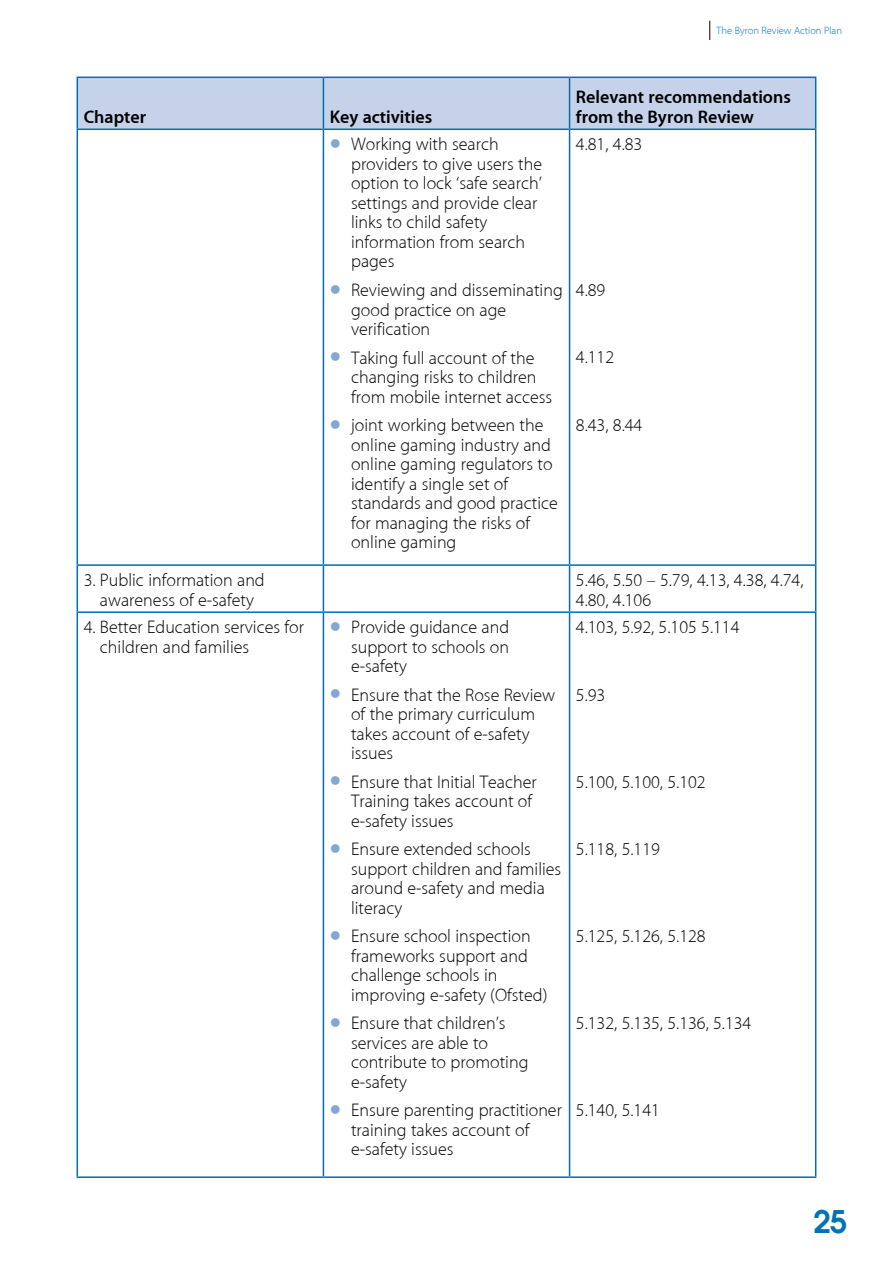
<style>
.page{position:relative;width:893px;height:1263px;background:#fff}
.page>*{position:absolute;margin:0;border:0;box-sizing:border-box;transform-origin:0 0}
.t1{font:600 31.05px "Avant Garde";color:#0073b7}
.t2{font:18px/19.5px "Myriad MM Light";color:#000}
.t3{font:700 18px/19.5px "Myriad MM Semi";color:#000}
.t4{font:10.5px "Myriad MM Light";color:#0073b7}
.s1{color:#83a6d3}
</style>
<div class="page">
<svg style="left:709px;top:21px;width:1px;height:19px"></svg>
<div style="left:78px;top:78px;width:737px;height:51px;background:#c5d2e9"></div>
<hr style="left:77px;top:77px;width:246px;height:1px;background:#006eb1">
<hr style="left:77px;top:78px;width:1px;height:51px;background:#006eb1">
<hr style="left:323px;top:77px;width:247px;height:1px;background:#006eb1">
<hr style="left:323px;top:78px;width:1px;height:51px;background:#006eb1">
<hr style="left:570px;top:77px;width:246px;height:1px;background:#006eb1">
<hr style="left:569px;top:78px;width:1px;height:51px;background:#006eb1">
<hr style="left:815px;top:78px;width:1px;height:51px;background:#006eb1">
<hr style="left:77px;top:129px;width:246px;height:1px;background:#006eb1">
<hr style="left:77px;top:130px;width:1px;height:434px;background:#006eb1">
<hr style="left:323px;top:129px;width:247px;height:1px;background:#006eb1">
<hr style="left:323px;top:130px;width:1px;height:434px;background:#006eb1">
<hr style="left:570px;top:129px;width:246px;height:1px;background:#006eb1">
<hr style="left:569px;top:130px;width:1px;height:434px;background:#006eb1">
<hr style="left:815px;top:130px;width:1px;height:434px;background:#006eb1">
<hr style="left:77px;top:564px;width:246px;height:2px;background:#006eb1">
<hr style="left:77px;top:566px;width:1px;height:45px;background:#006eb1">
<hr style="left:323px;top:564px;width:247px;height:2px;background:#006eb1">
<hr style="left:323px;top:566px;width:1px;height:45px;background:#006eb1">
<hr style="left:570px;top:564px;width:246px;height:2px;background:#006eb1">
<hr style="left:569px;top:566px;width:1px;height:45px;background:#006eb1">
<hr style="left:815px;top:566px;width:1px;height:45px;background:#006eb1">
<hr style="left:77px;top:611px;width:246px;height:2px;background:#006eb1">
<hr style="left:77px;top:613px;width:1px;height:563px;background:#006eb1">
<hr style="left:323px;top:611px;width:247px;height:2px;background:#006eb1">
<hr style="left:323px;top:613px;width:1px;height:563px;background:#006eb1">
<hr style="left:570px;top:611px;width:246px;height:2px;background:#006eb1">
<hr style="left:569px;top:613px;width:1px;height:563px;background:#006eb1">
<hr style="left:815px;top:613px;width:1px;height:563px;background:#006eb1">
<hr style="left:77px;top:1176px;width:246px;height:2px;background:#006eb1">
<hr style="left:323px;top:1176px;width:247px;height:2px;background:#006eb1">
<hr style="left:570px;top:1176px;width:246px;height:2px;background:#006eb1">
<p class="t4" style="left:717px;top:25px;width:127px">The Byron Review Action Plan</p>
<p class="t3" style="left:84px;top:108px;width:64px">Chapter</p>
<p class="t3" style="left:330px;top:108px;width:104px">Key activities</p>
<p class="t2" style="left:351px;top:136px;width:193px;text-indent:-21px"><span class="s1">●</span> Working with search providers to give users the option to lock ‘safe search’ settings and provide clear links to child safety information from search pages</p>
<p class="t2" style="left:351px;top:281px;width:213px;text-indent:-21px"><span class="s1">●</span> Reviewing and disseminating good practice on age verification</p>
<p class="t2" style="left:351px;top:349px;width:203px;text-indent:-21px"><span class="s1">●</span> Taking full account of the changing risks to children from mobile internet access</p>
<p class="t2" style="left:351px;top:416px;width:208px;text-indent:-21px"><span class="s1">●</span> joint working between the online gaming industry and online gaming regulators to identify a single set of standards and good practice for managing the risks of online gaming</p>
<p class="t3" style="left:576px;top:88px;width:216px">Relevant recommendations from the Byron Review</p>
<p class="t2" style="left:576px;top:136px;width:68px">4.81, 4.83</p>
<p class="t2" style="left:576px;top:281px;width:31px">4.89</p>
<p class="t2" style="left:576px;top:349px;width:40px">4.112</p>
<p class="t2" style="left:576px;top:416px;width:68px">8.43, 8.44</p>
<p class="t2" style="left:84px;top:571px;width:183px;text-align:center">3. Public information and awareness of e-safety</p>
<p class="t2" style="left:576px;top:571px;width:229px">5.46, 5.50 – 5.79, 4.13, 4.38, 4.74,<br>4.80, 4.106</p>
<p class="t2" style="left:100px;top:618px;width:206px;text-indent:-16px">4. Better Education services for children and families</p>
<p class="t2" style="left:351px;top:618px;width:160px;text-align:justify;text-indent:-21px"><span class="s1">●</span> Provide guidance and support to schools on e-safety</p>
<p class="t2" style="left:351px;top:686px;width:206px;text-indent:-21px"><span class="s1">●</span> Ensure that the Rose Review of the primary curriculum takes account of e-safety issues</p>
<p class="t2" style="left:351px;top:773px;width:187px;text-indent:-21px"><span class="s1">●</span> Ensure that Initial Teacher<br>Training takes account of e-safety issues</p>
<p class="t2" style="left:351px;top:840px;width:212px;text-indent:-21px"><span class="s1">●</span> Ensure extended schools support children and families around e-safety and media literacy</p>
<p class="t2" style="left:351px;top:927px;width:198px;text-indent:-21px"><span class="s1">●</span> Ensure school inspection frameworks support and challenge schools in improving e-safety (Ofsted)</p>
<p class="t2" style="left:351px;top:1014px;width:179px;text-indent:-21px"><span class="s1">●</span> Ensure that children’s services are able to contribute to promoting e-safety</p>
<p class="t2" style="left:351px;top:1101px;width:212px;text-indent:-21px"><span class="s1">●</span> Ensure parenting practitioner training takes account of e-safety issues</p>
<p class="t2" style="left:576px;top:618px;width:165px">4.103, 5.92, 5.105 5.114</p>
<p class="t2" style="left:576px;top:686px;width:31px">5.93</p>
<p class="t2" style="left:576px;top:773px;width:131px">5.100, 5.100, 5.102</p>
<p class="t2" style="left:576px;top:840px;width:86px">5.118, 5.119</p>
<p class="t2" style="left:576px;top:927px;width:131px">5.125, 5.126, 5.128</p>
<p class="t2" style="left:576px;top:1014px;width:177px">5.132, 5.135, 5.136, 5.134</p>
<p class="t2" style="left:576px;top:1101px;width:86px">5.140, 5.141</p>
<h1 class="t1" style="left:813px;top:1201px;width:36px">25</h1>
</div>
